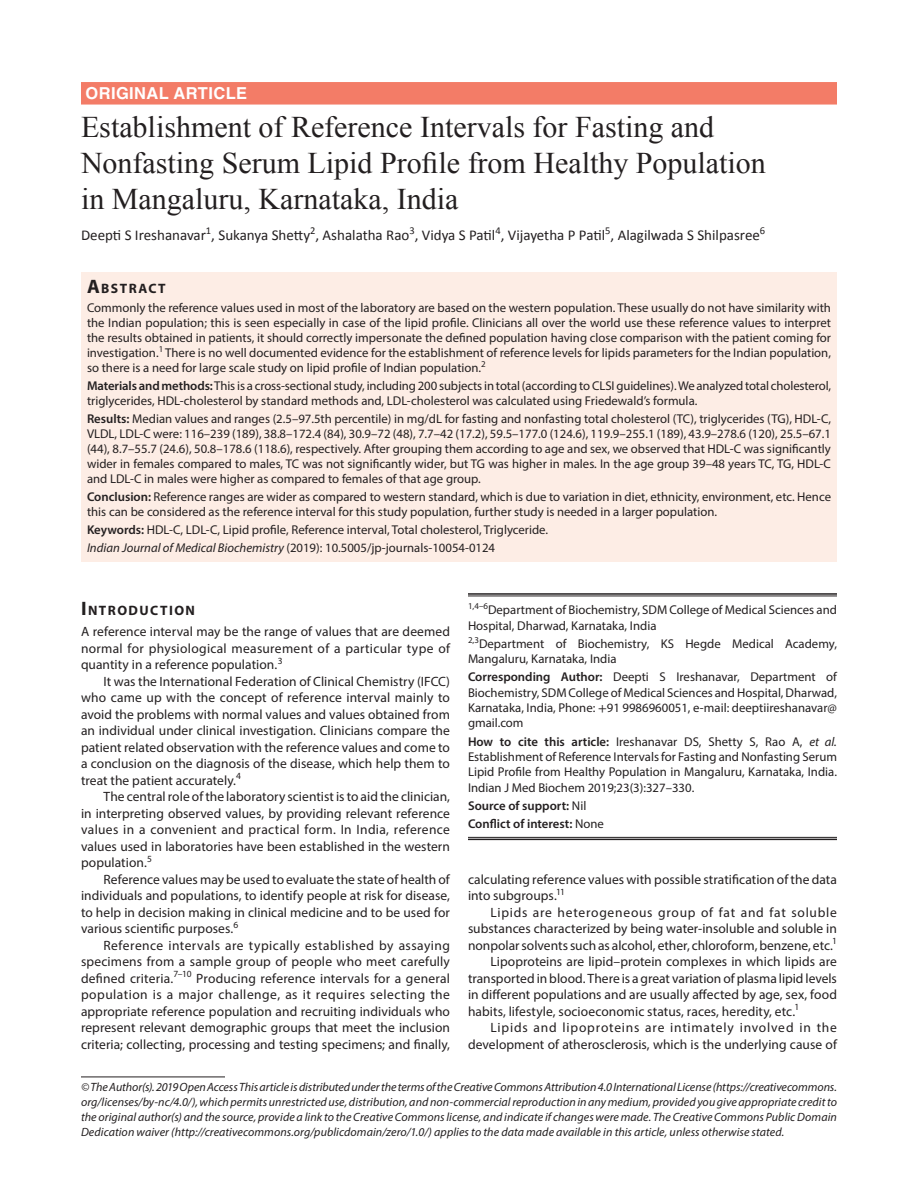
<style>
.page{position:relative;width:918px;height:1188px;background:#fff}
.page>*{position:absolute;margin:0;border:0;box-sizing:border-box;transform-origin:0 0}
.AT{font:30px/36px "Times New Roman";color:#231f20}
.IJMB-ART{font:700 16.5px "Helvetica LT Std";letter-spacing:.025em;color:#fff}
.AU{font:15px "Calibri";color:#231f20}
.AB{font:700 13.65px "Myriad Pro";letter-spacing:.105em;color:#231f20}
.Para{font:13.5px/16.5px "Myriad Pro";letter-spacing:.005em;color:#231f20;text-align:justify}
.Para-first{font:13.5px/16.5px "Myriad Pro";letter-spacing:.005em;color:#231f20;text-align:justify}
.KW{font:12.75px/15px "Myriad Pro";color:#231f20}
.AB-Para-first{font:12.75px/15px "Myriad Pro";color:#231f20;text-align:justify}
.Cor-Para{font:12.75px/15.3px "Myriad Pro";color:#231f20;text-align:justify}
.AF-first{font:12.75px/15.3px "Myriad Pro";color:#231f20}
.AF{font:12.75px/15.3px "Myriad Pro";color:#231f20}
.JT_DOI{font:12.75px "Myriad Pro";color:#231f20}
.Aff-foot-last{font:600 12.75px "Myriad Pro";color:#231f20}
.Aff-foot{font:600 12.75px "Myriad Pro";color:#231f20}
.Footnote_Text{font:italic 12px/15px "Myriad Pro";letter-spacing:.005em;color:#231f20;text-align:justify}
.s1{font-size:19.5px}
.s2{font-weight:600}
.s3{font-style:italic}
.s4{font-family:"STIX"}
.s5{font-weight:400}
</style>
<div class="page">
<div style="left:81px;top:82px;width:756px;height:23px;background:#f37c67"></div>
<div style="left:81px;top:272px;width:756px;height:26px;background:#fdede5"></div>
<div style="left:81px;top:297px;width:756px;height:84px;background:#fdede5"></div>
<div style="left:81px;top:375px;width:756px;height:39px;background:#fdede5"></div>
<div style="left:81px;top:408px;width:756px;height:84px;background:#fdede5"></div>
<div style="left:81px;top:486px;width:756px;height:39px;background:#fdede5"></div>
<div style="left:81px;top:519px;width:756px;height:24px;background:#fdede5"></div>
<div style="left:81px;top:537px;width:756px;height:24px;background:#fdede5"></div>
<hr style="left:468px;top:593px;width:369px;height:2px;background:#231f20">
<hr style="left:468px;top:596px;width:369px;height:1px;background:#231f20">
<hr style="left:468px;top:837px;width:369px;height:1px;background:#231f20">
<hr style="left:468px;top:839px;width:369px;height:1px;background:#231f20">
<hr style="left:81px;top:1077px;width:144px;height:1px;background:#231f20">
<p class="IJMB-ART" style="left:86px;top:83px;width:163px">ORIGINAL ARTICLE</p>
<p class="AT" style="left:81px;top:108px;width:686px">Establishment of Reference Intervals for Fasting and<br>Nonfasting Serum Lipid Profile from Healthy Population in Mangaluru, Karnataka, India</p>
<p class="AU" style="left:81px;top:226px;width:686px">Deepti S Ireshanavar<sup>1</sup>, Sukanya Shetty<sup>2</sup>, Ashalatha Rao<sup>3</sup>, Vidya S Patil<sup>4</sup>, Vijayetha P Patil<sup>5</sup>, Alagilwada S Shilpasree<sup>6</sup></p>
<p class="AB" style="left:87px;top:279px;width:80px"><span class="s1">A</span>BSTRACT</p>
<p class="AB-Para-first" style="left:87px;top:300px;width:746px">Commonly the reference values used in most of the laboratory are based on the western population. These usually do not have similarity with the Indian population; this is seen especially in case of the lipid profile. Clinicians all over the world use these reference values to interpret the results obtained in patients, it should correctly impersonate the defined population having close comparison with the patient coming for investigation.<sup>1</sup> There is no well documented evidence for the establishment of reference levels for lipids parameters for the Indian population, so there is a need for large scale study on lipid profile of Indian population.<sup>2</sup></p>
<p class="KW" style="left:87px;top:378px;width:746px"><span class="s2">Materials and methods:</span> This is a cross-sectional study, including 200 subjects in total (according to CLSI guidelines). We analyzed total cholesterol, triglycerides, HDL-cholesterol by standard methods and, LDL-cholesterol was calculated using Friedewald’s formula.</p>
<p class="KW" style="left:87px;top:411px;width:746px;text-align:justify"><span class="s2">Results:</span> Median values and ranges (2.5–97.5th percentile) in mg/dL for fasting and nonfasting total cholesterol (TC), triglycerides (TG), HDL-C, VLDL, LDL-C were: 116–239 (189), 38.8–172.4 (84), 30.9–72 (48), 7.7–42 (17.2), 59.5–177.0 (124.6), 119.9–255.1 (189), 43.9–278.6 (120), 25.5–67.1 (44), 8.7–55.7 (24.6), 50.8–178.6 (118.6), respectively. After grouping them according to age and sex, we observed that HDL-C was significantly wider in females compared to males, TC was not significantly wider, but TG was higher in males. In the age group 39–48 years TC, TG, HDL-C and LDL-C in males were higher as compared to females of that age group.</p>
<p class="KW" style="left:87px;top:489px;width:746px"><span class="s2">Conclusion:</span> Reference ranges are wider as compared to western standard, which is due to variation in diet, ethnicity, environment, etc. Hence this can be considered as the reference interval for this study population, further study is needed in a larger population.</p>
<p class="KW" style="left:87px;top:522px;width:463px"><span class="s2">Keywords:</span> HDL-C, LDL-C, Lipid profile, Reference interval, Total cholesterol, Triglyceride.</p>
<p class="JT_DOI" style="left:87px;top:540px;width:410px"><span class="s3">Indian Journal of Medical Biochemistry</span> (2019): 10.5005/jp-journals-10054-0124</p>
<h1 class="AB" style="left:81px;top:602px;width:116px"><span class="s1">I</span>NTRODUCTION</h1>
<p class="Para-first" style="left:81px;top:623px;width:371px">A reference interval may be the range of values that are deemed normal for physiological measurement of a particular type of quantity in a reference population.<sup>3</sup></p>
<p class="Para" style="left:81px;top:673px;width:371px;text-indent:22px">It was the International Federation of Clinical Chemistry (IFCC) who came up with the concept of reference interval mainly to avoid the problems with normal values and values obtained from an individual under clinical investigation. Clinicians compare the patient related observation with the reference values and come to a conclusion on the diagnosis of the disease, which help them to treat the patient accurately.<sup>4</sup></p>
<p class="Para" style="left:81px;top:788px;width:371px;text-indent:22px">The central role of the laboratory scientist is to aid the clinician, in interpreting observed values, by providing relevant reference values in a convenient and practical form. In India, reference values used in laboratories have been established in the western population.<sup>5</sup></p>
<p class="Para" style="left:81px;top:871px;width:370px;text-indent:22px">Reference values may be used to evaluate the state of health of individuals and populations, to identify people at risk for disease, to help in decision making in clinical medicine and to be used for various scientific purposes.<sup>6</sup></p>
<p class="Para" style="left:81px;top:937px;width:371px;text-indent:22px">Reference intervals are typically established by assaying specimens from a sample group of people who meet carefully defined criteria.<sup>7–10</sup> Producing reference intervals for a general population is a major challenge, as it requires selecting the appropriate reference population and recruiting individuals who represent relevant demographic groups that meet the inclusion criteria; collecting, processing and testing specimens; and finally,</p>
<p class="AF-first" style="left:468px;top:602px;width:370px"><sup>1,4–6</sup>Department of Biochemistry, SDM College of Medical Sciences and<br>Hospital, Dharwad, Karnataka, India</p>
<p class="AF" style="left:468px;top:636px;width:370px"><sup>2,3</sup>Department of Biochemistry, KS Hegde Medical Academy,<br>Mangaluru, Karnataka, India</p>
<p class="Cor-Para" style="left:468px;top:669px;width:371px"><span class="s2">Corresponding Author:</span> Deepti S Ireshanavar, Department of Biochemistry, SDM College of Medical Sciences and Hospital, Dharwad, Karnataka, India, Phone: <span class="s4">+</span>91 9986960051, e-mail: deeptiireshanavar@ gmail.com</p>
<p class="Cor-Para" style="left:468px;top:733px;width:371px"><span class="s2">How to cite this article:</span> Ireshanavar DS, Shetty S, Rao A, <span class="s3">et al.<br></span>Establishment of Reference Intervals for Fasting and Nonfasting Serum Lipid Profile from Healthy Population in Mangaluru, Karnataka, India.<br>Indian J Med Biochem 2019;23(3):327–330.</p>
<p class="Aff-foot" style="left:468px;top:797px;width:120px">Source of support: <span class="s5">Nil</span></p>
<p class="Aff-foot-last" style="left:468px;top:816px;width:137px">Conflict of interest: <span class="s5">None</span></p>
<p class="Para" style="left:468px;top:871px;width:370px">calculating reference values with possible stratification of the data into subgroups.<sup>11</sup></p>
<p class="Para" style="left:468px;top:904px;width:371px;text-indent:22px">Lipids are heterogeneous group of fat and fat soluble substances characterized by being water-insoluble and soluble in nonpolar solvents such as alcohol, ether, chloroform, benzene, etc.<sup>1</sup></p>
<p class="Para" style="left:468px;top:953px;width:371px;text-indent:22px">Lipoproteins are lipid–protein complexes in which lipids are transported in blood. There is a great variation of plasma lipid levels in different populations and are usually affected by age, sex, food habits, lifestyle, socioeconomic status, races, heredity, etc.<sup>1</sup></p>
<p class="Para" style="left:468px;top:1019px;width:371px;text-align:right">Lipids and lipoproteins are intimately involved in the development of atherosclerosis, which is the underlying cause of</p>
<p class="Footnote_Text" style="left:81px;top:1079px;width:758px">© The Author(s). 2019 Open Access This article is distributed under the terms of the Creative Commons Attribution 4.0 International License (https://creativecommons. org/licenses/by-nc/4.0/), which permits unrestricted use, distribution, and non-commercial reproduction in any medium, provided you give appropriate credit to the original author(s) and the source, provide a link to the Creative Commons license, and indicate if changes were made. The Creative Commons Public Domain Dedication waiver (http://creativecommons.org/publicdomain/zero/1.0/) applies to the data made available in this article, unless otherwise stated.</p>
</div>
